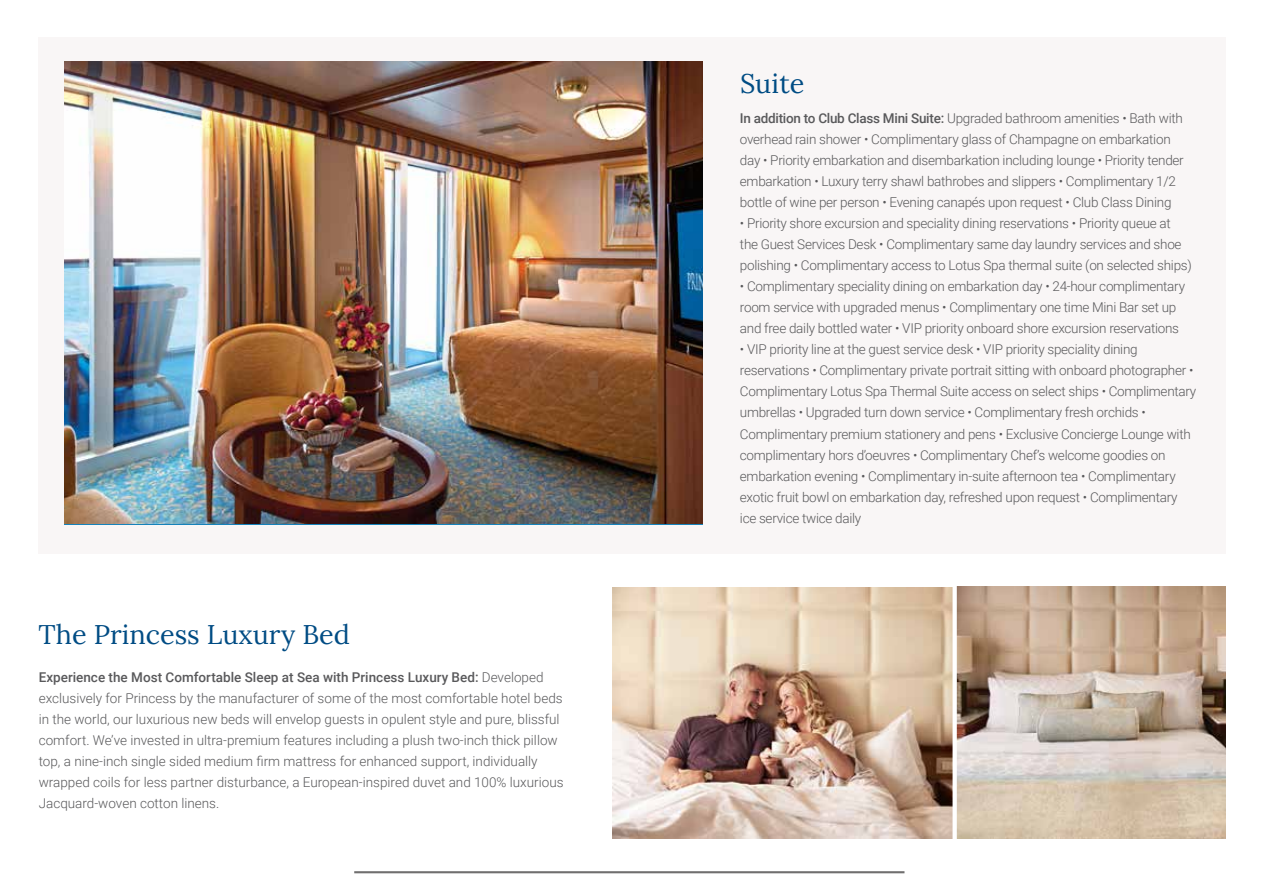
<style>
.page{position:relative;width:1263px;height:893px;background:#fff}
.page>*{position:absolute;margin:0;border:0;box-sizing:border-box;transform-origin:0 0}
.t1{font:27px "Lora";color:#004c84}
.t2{font:300 13.5px/21px "Roboto";letter-spacing:-.02em;color:#59595b}
.t3{font:300 13.5px/21px "Roboto";color:#59595b}
.s1{font-weight:500}
</style>
<div class="page">
<div style="left:38px;top:38px;width:1187px;height:516px;background:#f9f6f6"></div>
<img style="left:957px;top:587px;width:268px;height:251px">
<img style="left:64px;top:61px;width:639px;height:462px">
<hr style="left:354px;top:871px;width:550px;height:2px;background:#706f6f">
<img style="left:612px;top:587px;width:340px;height:251px">
<h1 class="t1" style="left:39px;top:614px;width:313px">The Princess Luxury Bed</h1>
<p class="t3" style="left:39px;top:666px;width:526px"><span class="s1">Experience the Most Comfortable Sleep at Sea with Princess Luxury Bed:</span> Developed exclusively for Princess by the manufacturer of some of the most comfortable hotel beds in the world, our luxurious new beds will envelop guests in opulent style and pure, blissful comfort. We’ve invested in ultra-premium features including a plush two-inch thick pillow top, a nine-inch single sided medium firm mattress for enhanced support, individually wrapped coils for less partner disturbance, a European-inspired duvet and 100% luxurious Jacquard-woven cotton linens.</p>
<h1 class="t1" style="left:740px;top:63px;width:66px">Suite</h1>
<p class="t2" style="left:740px;top:108px;width:445px"><span class="s1">In addition to Club Class Mini Suite:</span> Upgraded bathroom amenities • Bath with overhead rain shower • Complimentary glass of Champagne on embarkation day • Priority embarkation and disembarkation including lounge • Priority tender embarkation • Luxury terry shawl bathrobes and slippers • Complimentary 1/2 bottle of wine per person • Evening canapés upon request • Club Class Dining</p>
<p class="t2" style="left:740px;top:213px;width:453px">• Priority shore excursion and speciality dining reservations • Priority queue at the Guest Services Desk • Complimentary same day laundry services and shoe polishing • Complimentary access to Lotus Spa thermal suite (on selected ships)</p>
<p class="t2" style="left:740px;top:276px;width:447px">• Complimentary speciality dining on embarkation day • 24-hour complimentary room service with upgraded menus • Complimentary one time Mini Bar set up and free daily bottled water • VIP priority onboard shore excursion reservations</p>
<p class="t2" style="left:740px;top:339px;width:458px">• VIP priority line at the guest service desk • VIP priority speciality dining reservations • Complimentary private portrait sitting with onboard photographer • Complimentary Lotus Spa Thermal Suite access on select ships • Complimentary umbrellas • Upgraded turn down service • Complimentary fresh orchids • Complimentary premium stationery and pens • Exclusive Concierge Lounge with complimentary hors d’oeuvres • Complimentary Chef’s welcome goodies on embarkation evening • Complimentary in-suite afternoon tea • Complimentary exotic fruit bowl on embarkation day, refreshed upon request • Complimentary ice service twice daily</p>
</div>
